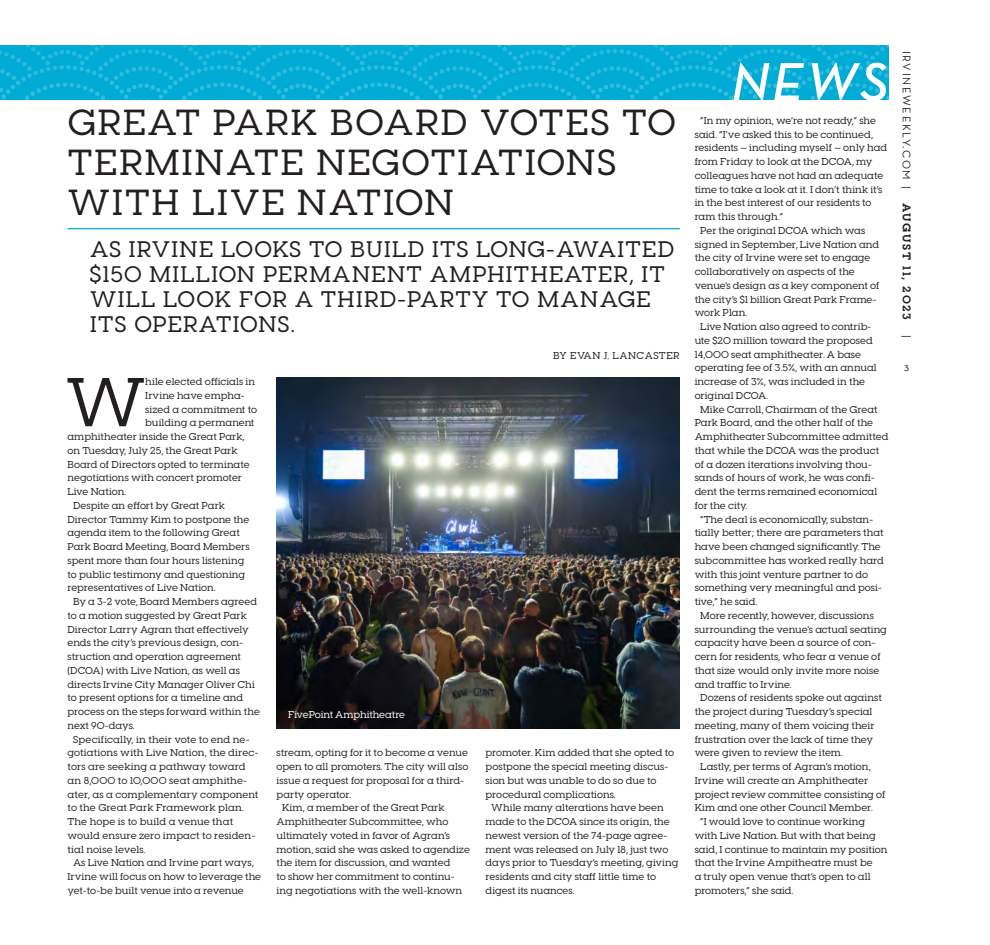
<style>
.page{position:relative;width:990px;height:945px;background:#fff}
.page>*{position:absolute;margin:0;border:0;box-sizing:border-box;transform-origin:0 0}
.Drop_cap{font:500 68.88px "Visby Slab CF";color:#231f20}
.t1{font:italic 600 55px "Neutraface Text TT";color:#fff}
.Head1_Irvine{font:500 36.25px/40px "Visby Slab CF";letter-spacing:.06em;color:#231f20}
.Deck1_Irvine{font:500 22.5px/25px "Visby Slab CF";letter-spacing:.06em;color:#231f20}
.t2{font:11.25px "Neutraface Text TT";letter-spacing:.15em;color:#231f20}
.t3{font:700 11.25px "Visby Slab CF";letter-spacing:.15em;color:#231f20}
.body1{font:500 10px/13.8px "Visby Slab CF";color:#231f20}
.Drop_cap-2{font:500 10px "Visby Slab CF";color:#231f20}
.Captions{font:500 10px "Visby Slab CF";letter-spacing:-.01em;color:#fff}
.Byline_Irvine{font:500 10px "Visby Slab CF";letter-spacing:.06em;color:#231f20}
</style>
<div class="page">
<svg style="left:0;top:45px;width:889px;height:55px;background:#06add6"></svg>
<hr style="left:68px;top:228px;width:612px;height:1px;background:#00acd5">
<img style="left:277px;top:378px;width:403px;height:351px">
<p class="Head1_Irvine" style="left:68px;top:103px;width:610px">GREAT PARK BOARD VOTES TO<br>TERMINATE NEGOTIATIONS<br>WITH LIVE NATION</p>
<p class="Deck1_Irvine" style="left:90px;top:237px;width:586px">AS IRVINE LOOKS TO BUILD ITS LONG-AWAITED $150 MILLION PERMANENT AMPHITHEATER, IT WILL LOOK FOR A THIRD-PARTY TO MANAGE ITS OPERATIONS.</p>
<p class="Byline_Irvine" style="left:553px;top:349px;width:128px">BY EVAN J. LANCASTER</p>
<p class="Drop_cap" style="left:65px;top:360px;width:82px">W</p>
<p class="Drop_cap-2" style="left:145px;top:375px;width:111px">hile elected officials in</p>
<p class="Drop_cap-2" style="left:145px;top:389px;width:101px">Irvine have empha-</p>
<p class="Drop_cap-2" style="left:145px;top:403px;width:113px">sized a commitment to</p>
<p class="Drop_cap-2" style="left:145px;top:417px;width:111px">building a permanent</p>
<p class="Drop_cap-2" style="left:68px;top:430px;width:178px">amphitheater inside the Great Park,</p>
<p class="Drop_cap-2" style="left:68px;top:444px;width:172px">on Tuesday, July 25, the Great Park</p>
<p class="Drop_cap-2" style="left:68px;top:458px;width:184px">Board of Directors opted to terminate</p>
<p class="Drop_cap-2" style="left:68px;top:472px;width:176px">negotiations with concert promoter</p>
<p class="Drop_cap-2" style="left:68px;top:485px;width:60px">Live Nation.</p>
<p class="body1" style="left:68px;top:498px;width:184px;text-indent:6px">Despite an effort by Great Park Director Tammy Kim to postpone the agenda item to the following Great Park Board Meeting, Board Members spent more than four hours listening to public testimony and questioning representatives of Live Nation.</p>
<p class="body1" style="left:68px;top:595px;width:194px;text-indent:6px">By a 3-2 vote, Board Members agreed to a motion suggested by Great Park Director Larry Agran that effectively ends the city’s previous design, con&shy;struction and operation agreement (DCOA) with Live Nation, as well as directs Irvine City Manager Oliver Chi to present options for a timeline and process on the steps forward within the next 90-days.</p>
<p class="body1" style="left:67px;top:732px;width:193px;text-indent:6px">Specifically, in their vote to end ne&shy;gotiations with Live Nation, the direc&shy;tors are seeking a pathway toward an 8,000 to 10,000 seat amphithe&shy;ater, as a complementary component to the Great Park Framework plan.<br>The hope is to build a venue that would ensure zero impact to residen&shy;tial noise levels.</p>
<p class="body1" style="left:68px;top:856px;width:195px;text-indent:6px">As Live Nation and Irvine part ways,<br>Irvine will focus on how to leverage the yet-to-be built venue into a revenue</p>
<p class="Captions" style="left:288px;top:708px;width:118px">FivePoint Amphitheatre</p>
<p class="body1" style="left:277px;top:746px;width:193px">stream, opting for it to become a venue open to all promoters. The city will also issue a request for proposal for a third&shy;party operator.</p>
<p class="body1" style="left:277px;top:801px;width:195px;text-indent:6px">Kim, a member of the Great Park Amphitheater Subcommittee, who ultimately voted in favor of Agran’s motion, said she was asked to agendize the item for discussion, and wanted<br>to show her commitment to continu&shy;ing negotiations with the well-known</p>
<p class="body1" style="left:486px;top:746px;width:190px">promoter. Kim added that she opted to postpone the special meeting discus&shy;sion but was unable to do so due to procedural complications.</p>
<p class="body1" style="left:486px;top:801px;width:194px;text-indent:6px">While many alterations have been made to the DCOA since its origin, the newest version of the 74-page agree&shy;ment was released on July 18, just two days prior to Tuesday’s meeting, giving residents and city staff little time to digest its nuances.</p>
<p class="t1" style="left:731px;top:47px;width:159px">NEWS</p>
<p class="body1" style="left:695px;top:113px;width:194px;text-indent:6px">“In my opinion, we’re not ready,” she said. “I’ve asked this to be continued, residents — including myself — only had from Friday to look at the DCOA, my colleagues have not had an adequate time to take a look at it. I don’t think it’s in the best interest of our residents to ram this through.”</p>
<p class="body1" style="left:695px;top:223px;width:186px;text-indent:6px">Per the original DCOA which was signed in September, Live Nation and the city of Irvine were set to engage collaboratively on aspects of the venue's design as a key component of the city’s $1 billion Great Park Frame&shy;work Plan.</p>
<p class="body1" style="left:695px;top:320px;width:184px;text-indent:6px">Live Nation also agreed to contrib&shy;ute $20 million toward the proposed<br>14,000 seat amphitheater. A base operating fee of 3.5%, with an annual increase of 3%, was included in the original DCOA.</p>
<p class="body1" style="left:695px;top:402px;width:195px;text-indent:6px">Mike Carroll, Chairman of the Great Park Board, and the other half of the Amphitheater Subcommittee admitted that while the DCOA was the product of a dozen iterations involving thou&shy;sands of hours of work, he was confi&shy;dent the terms remained economical for the city.</p>
<p class="body1" style="left:695px;top:512px;width:191px;text-indent:6px">“The deal is economically, substan&shy;tially better; there are parameters that have been changed significantly. The subcommittee has worked really hard with this joint venture partner to do something very meaningful and posi&shy;tive,” he said.</p>
<p class="body1" style="left:695px;top:608px;width:194px;text-indent:6px">More recently, however, discussions surrounding the venue’s actual seating capacity have been a source of con&shy;cern for residents, who fear a venue of that size would only invite more noise and traffic to Irvine.</p>
<p class="body1" style="left:695px;top:691px;width:189px;text-indent:6px">Dozens of residents spoke out against the project during Tuesday’s special meeting, many of them voicing their frustration over the lack of time they were given to review the item.</p>
<p class="body1" style="left:695px;top:760px;width:193px;text-indent:6px">Lastly, per terms of Agran’s motion, Irvine will create an Amphitheater project review committee consisting of Kim and one other Council Member.</p>
<p class="body1" style="left:695px;top:815px;width:194px;text-indent:6px">“I would love to continue working with Live Nation. But with that being said, I continue to maintain my position that the Irvine Ampitheatre must be<br>a truly open venue that’s open to all promoters,” she said.</p>
<p class="t2" style="left:914px;top:51px;width:139px;rotate:90deg">IRVINEWEEKLY.COM |</p>
<p class="t3" style="left:914px;top:203px;width:119px;rotate:90deg">AUGUST 11, 2023</p>
<p class="t2" style="left:914px;top:335px;width:4px;rotate:90deg">|</p>
<p class="t2" style="left:904px;top:360px;width:6px">3</p>
</div>
